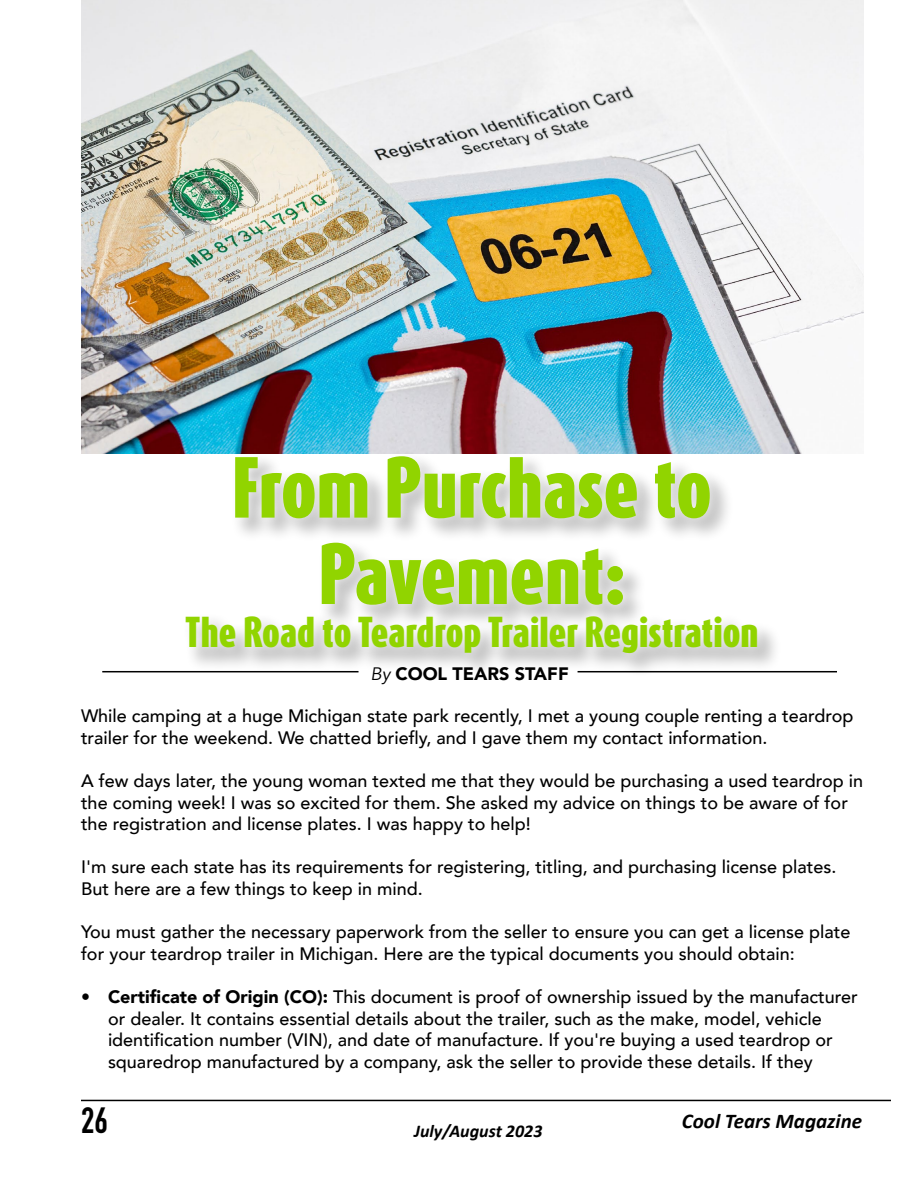
<style>
.page{position:relative;width:918px;height:1188px;background:#fff}
.page>*{position:absolute;margin:0;border:0;box-sizing:border-box;transform-origin:0 0}
.t1{font:900 72px/86.4px "Dax Compact Pro";color:#91d400;text-align:center}
.t2{font:900 36px "Dax Compact Pro";color:#91d400}
.t3{font:700 36px "DIN Condensed";color:#000}
.t4{font:italic 700 21px "Calibri";color:#000}
.t5{font:500 18px/21.6px "Avenir";color:#000}
.t6{font:900 18px "Avenir";color:#000}
.t7{font:italic 700 18px "Calibri";color:#000}
.s1{font-weight:400;font-style:italic}
.s2{font-weight:900}
</style>
<div class="page">
<hr style="left:81px;top:1100px;width:810px;height:1px;background:#000">
<div style="left:181px;top:453px;width:601px;height:225px;background:#000;opacity:.22"></div>
<div style="left:176px;top:447px;width:591px;height:215px;background:#fff;opacity:.75"></div>
<hr style="left:102px;top:671px;width:257px;height:1px;background:#000">
<hr style="left:578px;top:671px;width:259px;height:1px;background:#000">
<img style="left:81px;top:0;width:783px;height:454px">
<h1 class="t1" style="left:232px;top:444px;width:481px">From Purchase to<br>Pavement:</h1>
<h2 class="t2" style="left:185px;top:608px;width:575px">The Road to Teardrop Trailer Registration</h2>
<p class="t6" style="left:370px;top:658px;width:200px"><span class="s1">By</span> COOL TEARS STAFF</p>
<p class="t5" style="left:81px;top:704px;width:774px">While camping at a huge Michigan state park recently, I met a young couple renting a teardrop trailer for the weekend. We chatted briefly, and I gave them my contact information.</p>
<p class="t5" style="left:81px;top:769px;width:784px">A few days later, the young woman texted me that they would be purchasing a used teardrop in the coming week! I was so excited for them. She asked my advice on things to be aware of for the registration and license plates. I was happy to help!</p>
<p class="t5" style="left:81px;top:855px;width:757px">I'm sure each state has its requirements for registering, titling, and purchasing license plates.<br>But here are a few things to keep in mind.</p>
<p class="t5" style="left:81px;top:920px;width:771px">You must gather the necessary paperwork from the seller to ensure you can get a license plate for your teardrop trailer in Michigan. Here are the typical documents you should obtain:</p>
<p class="t5" style="left:108px;top:985px;width:751px;text-indent:-27px"><span class="s2">• Certificate of Origin (CO):</span> This document is proof of ownership issued by the manufacturer or dealer. It contains essential details about the trailer, such as the make, model, vehicle identification number (VIN), and date of manufacture. If you're buying a used teardrop or squaredrop manufactured by a company, ask the seller to provide these details. If they</p>
<h2 class="t3" style="left:81px;top:1096px;width:28px">26</h2>
<p class="t4" style="left:682px;top:1106px;width:182px">Cool Tears Magazine</p>
<p class="t7" style="left:414px;top:1118px;width:130px">July/August 2023</p>
</div>
